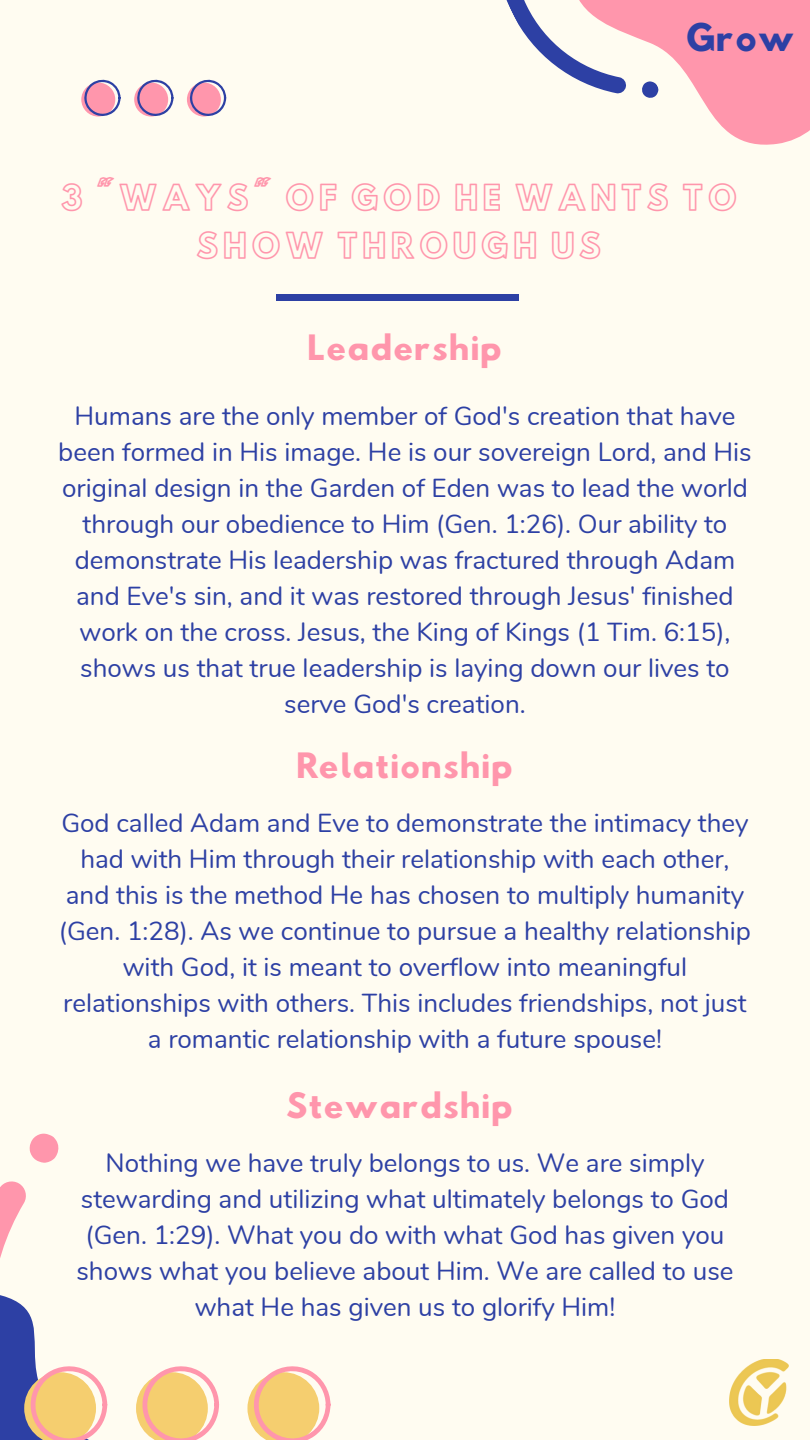
<style>
.page{position:relative;width:810px;height:1440px;background:#fffcf1}
.page>*{position:absolute;margin:0;border:0;box-sizing:border-box;transform-origin:0 0}
.t1{font:33.8px "Hussar Bd";color:#2d40a4}
.t2{font:31px/48px "Hussar Ekologiczne 1";letter-spacing:.15em;color:#ff96ac;text-align:center}
.t3{font:31px "Hussar Bd";color:#ff96ac}
.t4{font:26px/36px "Nunito";color:#2d40a4;text-align:center}
</style>
<div class="page">
<svg style="left:506px;top:0;width:18px;height:33px"></svg>
<svg style="left:524px;top:0;width:286px;height:145px;fill:#ff96ac"></svg>
<svg style="left:81px;top:83px;width:34px;height:34px"></svg>
<svg style="left:134px;top:83px;width:34px;height:34px"></svg>
<div style="left:187px;top:83px;width:34px;height:34px;background:#ff96ac;border-radius:50%"></div>
<svg style="left:84px;top:80px;width:37px;height:37px"></svg>
<svg style="left:137px;top:80px;width:37px;height:37px"></svg>
<svg style="left:189px;top:80px;width:37px;height:37px"></svg>
<svg style="left:0;top:1133px;width:59px;height:55px"></svg>
<svg style="left:0;top:1188px;width:220px;height:252px"></svg>
<svg style="left:24px;top:1366px;width:83px;height:74px"></svg>
<svg style="left:136px;top:1366px;width:83px;height:74px"></svg>
<svg style="left:247px;top:1366px;width:84px;height:74px"></svg>
<div style="left:276px;top:294px;width:243px;height:7px;background:#2d40a4"></div>
<img style="left:729px;top:1359px;width:59px;height:67px">
<p class="t1" style="left:685px;top:20px;width:111px">Grow</p>
<p class="t2" style="left:61px;top:176px;width:677px">3 "WAYS" OF GOD HE WANTS TO<br>SHOW THROUGH US</p>
<p class="t3" style="left:307px;top:332px;width:197px">Leadership</p>
<p class="t4" style="left:58px;top:398px;width:695px">Humans are the only member of God's creation that have been formed in His image. He is our sovereign Lord, and His original design in the Garden of Eden was to lead the world through our obedience to Him (Gen. 1:26). Our ability to demonstrate His leadership was fractured through Adam and Eve's sin, and it was restored through Jesus' finished work on the cross. Jesus, the King of Kings (1 Tim. 6:15), shows us that true leadership is laying down our lives to serve God's creation.</p>
<p class="t3" style="left:296px;top:750px;width:219px">Relationship</p>
<p class="t4" style="left:59px;top:805px;width:694px">God called Adam and Eve to demonstrate the intimacy they had with Him through their relationship with each other, and this is the method He has chosen to multiply humanity (Gen. 1:28). As we continue to pursue a healthy relationship with God, it is meant to overflow into meaningful relationships with others. This includes friendships, not just a romantic relationship with a future spouse!</p>
<p class="t3" style="left:286px;top:1090px;width:230px">Stewardship</p>
<p class="t4" style="left:76px;top:1145px;width:659px">Nothing we have truly belongs to us. We are simply stewarding and utilizing what ultimately belongs to God (Gen. 1:29). What you do with what God has given you shows what you believe about Him. We are called to use what He has given us to glorify Him!</p>
</div>
